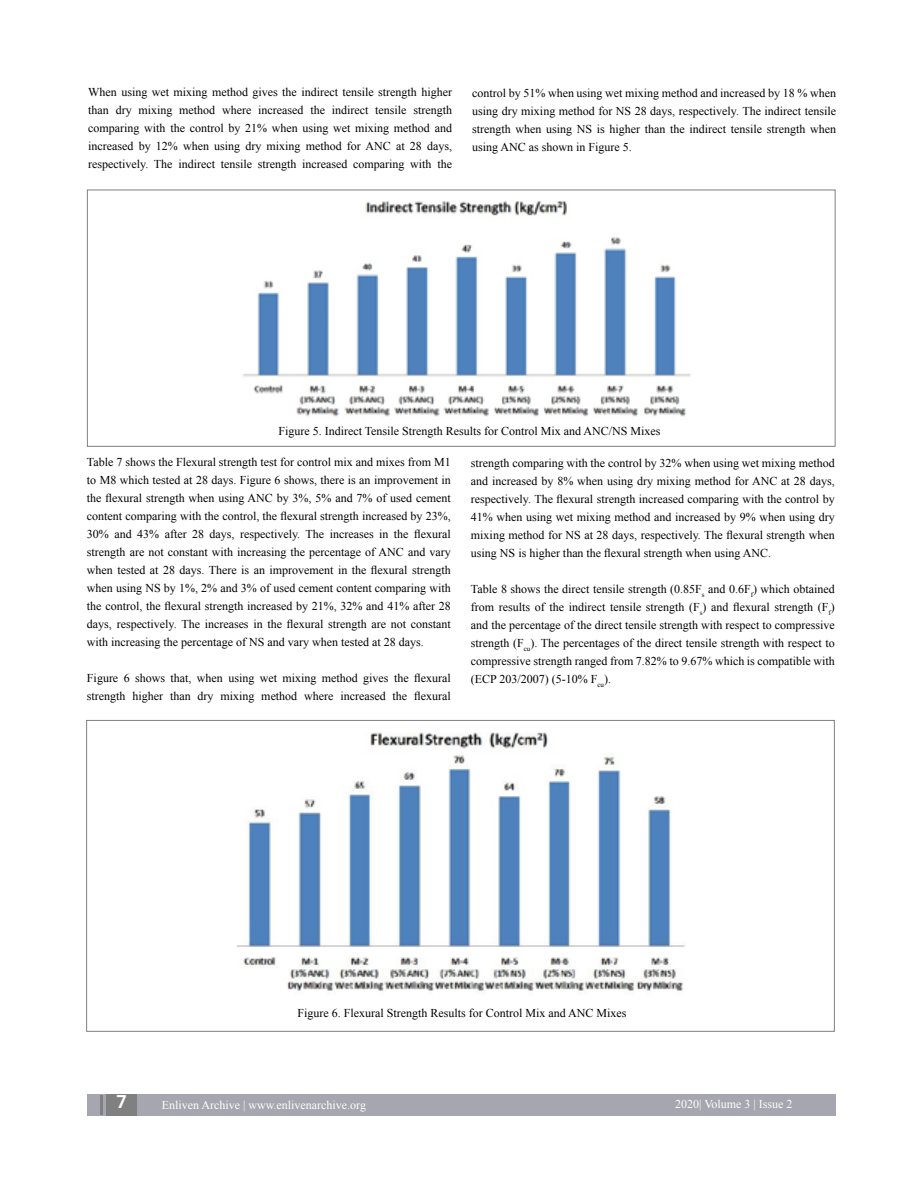
<style>
.page{position:relative;width:918px;height:1185px;background:#fff}
.page>*{position:absolute;margin:0;border:0;box-sizing:border-box;transform-origin:0 0}
.t1{font:700 18px "Roboto";color:#fff}
.t2{font:12px/18px "Times New Roman";color:#000;text-align:justify}
.t3{font:12px "Times New Roman";color:#fff}
</style>
<div class="page">
<div style="left:87px;top:1094px;width:749px;height:22px;background:#a5a6af"></div>
<hr style="left:100px;top:1095px;width:3px;height:20px;background:#808080">
<div style="left:106px;top:1094px;width:31px;height:22px;background:#808080"></div>
<div style="left:87px;top:190px;width:749px;height:257px;background:#fff;border:1px solid #808080"></div>
<div style="left:86px;top:720px;width:749px;height:312px;background:#fff;border:1px solid #808080"></div>
<img style="left:243px;top:201px;width:448px;height:216px">
<img style="left:237px;top:732px;width:448px;height:259px">
<p class="t2" style="left:88px;top:83px;width:365px">When using wet mixing method gives the indirect tensile strength higher than dry mixing method where increased the indirect tensile strength comparing with the control by 21% when using wet mixing method and increased by 12% when using dry mixing method for ANC at 28 days, respectively. The indirect tensile strength increased comparing with the</p>
<p class="t2" style="left:472px;top:83px;width:365px">control by 51% when using wet mixing method and increased by 18 % when using dry mixing method for NS 28 days, respectively. The indirect tensile strength when using NS is higher than the indirect tensile strength when using ANC as shown in Figure 5.</p>
<p class="t2" style="left:278px;top:421px;width:384px">Figure 5. Indirect Tensile Strength Results for Control Mix and ANC/NS Mixes</p>
<p class="t2" style="left:87px;top:453px;width:365px">Table 7 shows the Flexural strength test for control mix and mixes from M1 to M8 which tested at 28 days. Figure 6 shows, there is an improvement in the flexural strength when using ANC by 3%, 5% and 7% of used cement content comparing with the control, the flexural strength increased by 23%, 30% and 43% after 28 days, respectively. The increases in the flexural strength are not constant with increasing the percentage of ANC and vary when tested at 28 days. There is an improvement in the flexural strength when using NS by 1%, 2% and 3% of used cement content comparing with the control, the flexural strength increased by 21%, 32% and 41% after 28 days, respectively. The increases in the flexural strength are not constant with increasing the percentage of NS and vary when tested at 28 days.</p>
<p class="t2" style="left:87px;top:669px;width:365px">Figure 6 shows that, when using wet mixing method gives the flexural strength higher than dry mixing method where increased the flexural</p>
<p class="t2" style="left:471px;top:453px;width:365px">strength comparing with the control by 32% when using wet mixing method and increased by 8% when using dry mixing method for ANC at 28 days, respectively. The flexural strength increased comparing with the control by 41% when using wet mixing method and increased by 9% when using dry mixing method for NS at 28 days, respectively. The flexural strength when using NS is higher than the flexural strength when using ANC.</p>
<p class="t2" style="left:471px;top:579px;width:365px">Table 8 shows the direct tensile strength (0.85F<sub>s</sub> and 0.6F<sub>f</sub>) which obtained from results of the indirect tensile strength (F<sub>s</sub>) and flexural strength (F<sub>f</sub>) and the percentage of the direct tensile strength with respect to compressive strength (F<sub>cu</sub>). The percentages of the direct tensile strength with respect to compressive strength ranged from 7.82% to 9.67% which is compatible with (ECP 203/2007) (5-10% F<sub>cu</sub>).</p>
<p class="t2" style="left:298px;top:1003px;width:330px">Figure 6. Flexural Strength Results for Control Mix and ANC Mixes</p>
<h1 class="t1" style="left:116px;top:1089px;width:12px">7</h1>
<p class="t3" style="left:162px;top:1096px;width:206px">Enliven Archive | www.enlivenarchive.org</p>
<p class="t3" style="left:675px;top:1096px;width:119px">2020| Volume 3 | Issue 2</p>
</div>
